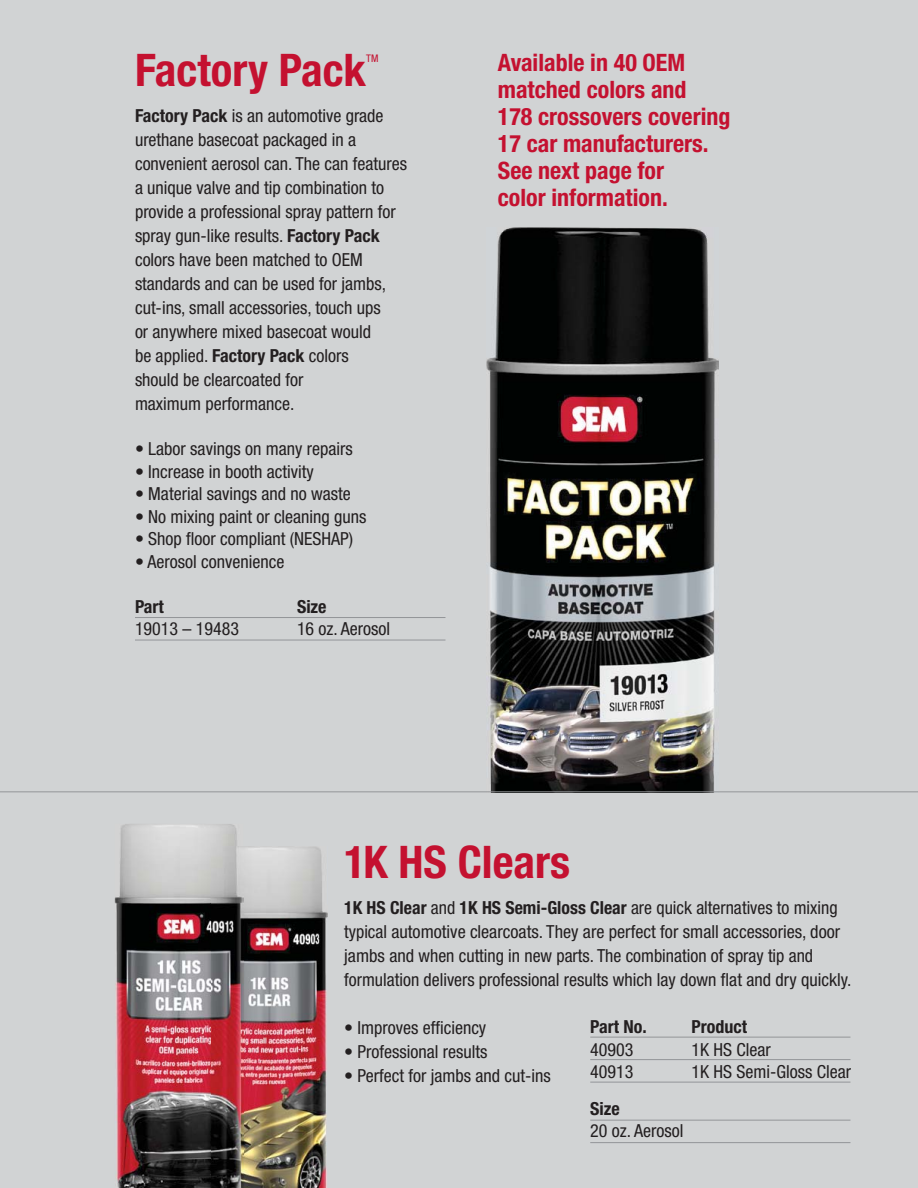
<style>
.page{position:relative;width:918px;height:1188px;background:#d1d3d4}
.page>*{position:absolute;margin:0;border:0;box-sizing:border-box;transform-origin:0 0}
.t1{font:700 condensed 45px "Helvetica Neue LT Std";color:#c41130}
.t2{font:700 condensed 24px/27px "Helvetica Neue LT Std";color:#c41130}
.t3{font:condensed 18px/24px "Helvetica Neue LT Std";color:#231f20}
.t4{font:700 condensed 18px "Helvetica Neue LT Std";color:#231f20}
.t5{font:condensed 10.5px "Helvetica Neue LT Std";color:#c41130}
.s1{font-weight:700}
</style>
<div class="page">
<hr style="left:590px;top:1037px;width:260px;height:1px;background:#939598">
<hr style="left:590px;top:1120px;width:260px;height:1px;background:#939598">
<hr style="left:590px;top:1059px;width:260px;height:1px;background:#939598">
<hr style="left:590px;top:1142px;width:260px;height:1px;background:#939598">
<hr style="left:590px;top:1082px;width:260px;height:1px;background:#939598">
<hr style="left:135px;top:617px;width:311px;height:1px;background:#939598">
<hr style="left:135px;top:640px;width:311px;height:1px;background:#939598">
<img style="left:486px;top:227px;width:232px;height:564px">
<hr style="left:0;top:791px;width:918px;height:1px;background:#939598">
<img style="left:243px;top:847px;width:85px;height:341px">
<img style="left:115px;top:824px;width:128px;height:364px">
<h1 class="t1" style="left:135px;top:54px;width:233px">Factory Pack</h1>
<p class="t5" style="left:366px;top:55px;width:14px">TM</p>
<p class="t3" style="left:135px;top:105px;width:274px"><span class="s1">Factory Pack</span> is an automotive grade urethane basecoat packaged in a convenient aerosol can. The can features a unique valve and tip combination to provide a professional spray pattern for spray gun-like results. <span class="s1">Factory Pack </span>colors have been matched to OEM standards and can be used for jambs, cut-ins, small accessories, touch ups<br>or anywhere mixed basecoat would<br>be applied. <span class="s1">Factory Pack</span> colors<br>should be clearcoated for<br>maximum performance.</p>
<p class="t3" style="left:135px;top:438px;width:219px">• Labor savings on many repairs</p>
<p class="t3" style="left:135px;top:461px;width:180px">• Increase in booth activity</p>
<p class="t3" style="left:135px;top:483px;width:217px">• Material savings and no waste</p>
<p class="t3" style="left:135px;top:506px;width:233px">• No mixing paint or cleaning guns</p>
<p class="t3" style="left:135px;top:528px;width:220px">• Shop floor compliant (NESHAP)</p>
<p class="t3" style="left:135px;top:551px;width:151px">• Aerosol convenience</p>
<p class="t4" style="left:135px;top:600px;width:30px">Part</p>
<p class="t4" style="left:297px;top:600px;width:31px">Size</p>
<p class="t3" style="left:135px;top:618px;width:106px">19013 – 19483</p>
<p class="t3" style="left:297px;top:618px;width:95px">16 oz. Aerosol</p>
<h2 class="t2" style="left:498px;top:51px;width:234px">Available in 40 OEM matched colors and<br>178 crossovers covering<br>17 car manufacturers.<br>See next page for<br>color information.</h2>
<h1 class="t1" style="left:344px;top:846px;width:227px">1K HS Clears</h1>
<p class="t3" style="left:344px;top:897px;width:509px"><span class="s1">1K HS Clear</span> and <span class="s1">1K HS Semi-Gloss Clear</span> are quick alternatives to mixing typical automotive clearcoats. They are perfect for small accessories, door jambs and when cutting in new parts. The combination of spray tip and formulation delivers professional results which lay down flat and dry quickly.</p>
<p class="t3" style="left:344px;top:1017px;width:143px">• Improves efficiency</p>
<p class="t3" style="left:344px;top:1041px;width:145px">• Professional results</p>
<p class="t3" style="left:344px;top:1065px;width:208px">• Perfect for jambs and cut-ins</p>
<p class="t4" style="left:590px;top:1020px;width:58px">Part No.</p>
<p class="t4" style="left:692px;top:1020px;width:57px">Product</p>
<p class="t3" style="left:590px;top:1039px;width:45px">40903</p>
<p class="t3" style="left:692px;top:1039px;width:81px">1K HS Clear</p>
<p class="t3" style="left:590px;top:1061px;width:45px">40913</p>
<p class="t3" style="left:692px;top:1061px;width:161px">1K HS Semi-Gloss Clear</p>
<p class="t4" style="left:590px;top:1102px;width:31px">Size</p>
<p class="t3" style="left:590px;top:1120px;width:95px">20 oz. Aerosol</p>
</div>
